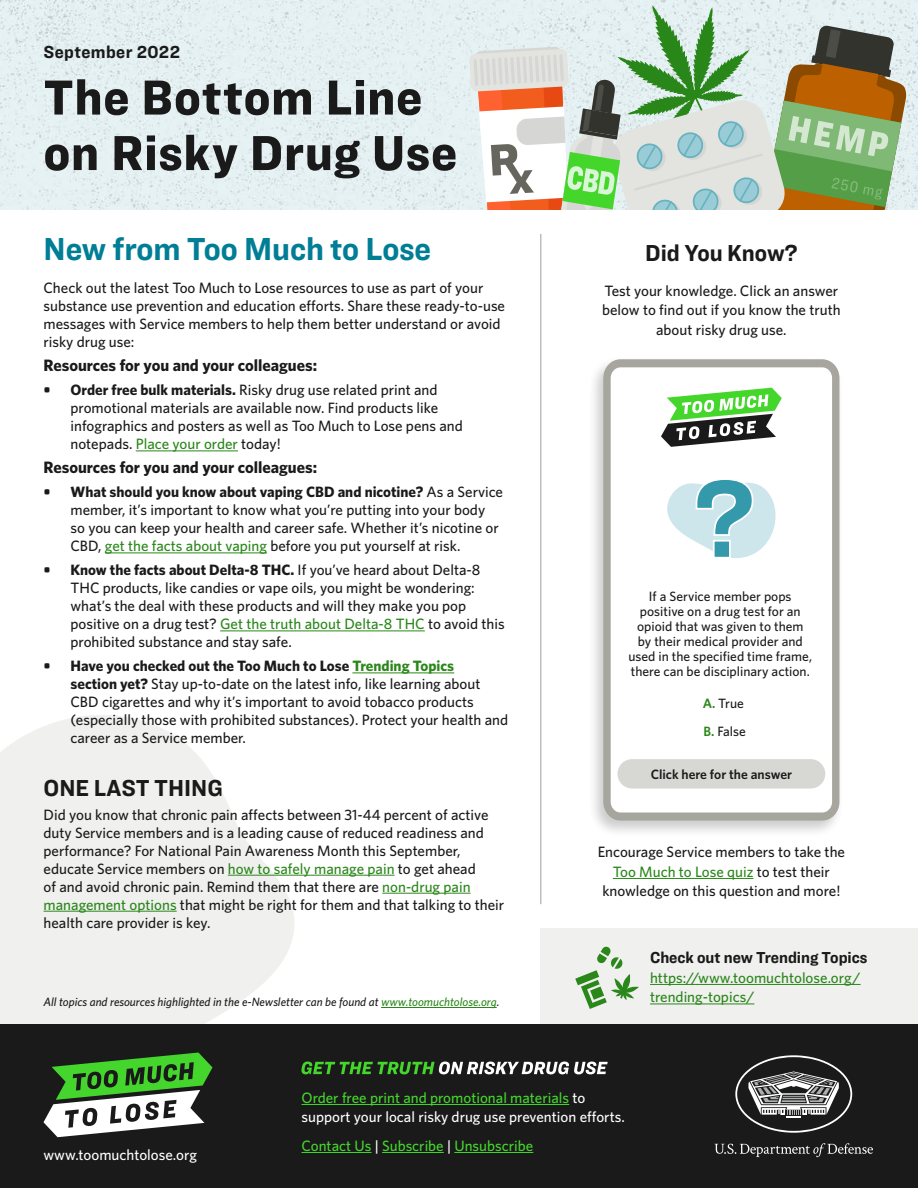
<style>
.page{position:relative;width:918px;height:1188px;background:#fff}
.page>*{position:absolute;margin:0;border:0;box-sizing:border-box;transform-origin:0 0}
.t1{font:900 51px/55.5px "Ringside Narrow";letter-spacing:.015em;color:#1a1a1a}
.t2{font:700 33px "Ringside Narrow";color:#007e96}
.t3{font:700 24px "Ringside Narrow";color:#1a1a1a}
.t4{font:700 18px "Ringside Narrow";letter-spacing:.025em;color:#1a1a1a}
.t5{font:700 16.5px "Whitney";color:#1a1a1a}
.t6{font:700 16.5px "Ringside Narrow";color:#1a1a1a}
.t7{font:500 15px/18px "Whitney";color:#1a1a1a}
.t8{font:500 15px/19.5px "Whitney";color:#fff}
.t9{font:500 15px/19.5px "Whitney";color:#2a871a}
.t10{font:500 15px "Whitney";color:#44d62c}
.t11{font:500 13.5px/15px "Whitney";color:#1a1a1a;text-align:center}
.t12{font:600 13.5px "Whitney";color:#1a1a1a}
.t13{font:italic 500 12px "Whitney";color:#1a1a1a}
.s1{font-weight:700}
.s2{color:#2a871a}
.s3{font-weight:700;color:#2a871a}
.s4{font-weight:600;color:#2a871a}
.s5{color:#44d62c}
.s6{color:#fff}
</style>
<div class="page">
<svg style="left:0;top:715px;width:296px;height:309px;fill:#f0f0ef"></svg>
<div style="left:540px;top:928px;width:378px;height:96px;background:#f0f0ef"></div>
<img style="left:0;top:0;width:918px;height:210px">
<hr style="left:136px;top:451px;width:102px;height:1px;background:#2a871a">
<hr style="left:105px;top:553px;width:162px;height:1px;background:#2a871a">
<hr style="left:220px;top:631px;width:205px;height:1px;background:#2a871a">
<hr style="left:352px;top:673px;width:102px;height:1px;background:#2a871a">
<div style="left:0;top:1024px;width:918px;height:164px;background:#1a1a1a"></div>
<hr style="left:228px;top:875px;width:167px;height:1px;background:#2a871a">
<hr style="left:382px;top:893px;width:89px;height:1px;background:#2a871a">
<hr style="left:44px;top:911px;width:133px;height:1px;background:#2a871a">
<hr style="left:540px;top:234px;width:2px;height:670px;background:#bfbfba">
<svg style="left:43px;top:1053px;width:170px;height:84px"></svg>
<hr style="left:301px;top:1104px;width:268px;height:1px;background:#44d62c">
<hr style="left:301px;top:1152px;width:71px;height:1px;background:#44d62c">
<hr style="left:382px;top:1152px;width:62px;height:1px;background:#44d62c">
<hr style="left:454px;top:1152px;width:79px;height:1px;background:#44d62c">
<svg style="left:301px;top:1062px;width:307px;height:12px"></svg>
<hr style="left:613px;top:878px;width:140px;height:1px;background:#2a871a">
<svg style="left:469px;top:5px;width:438px;height:205px;background:#bcc6ad"></svg>
<hr style="left:650px;top:984px;width:211px;height:1px;background:#2a871a">
<hr style="left:650px;top:1004px;width:104px;height:1px;background:#2a871a">
<svg style="left:575px;top:946px;width:64px;height:63px"></svg>
<div style="left:588px;top:356px;width:256px;height:482px;background:#000;opacity:.2"></div>
<svg style="left:603px;top:359px;width:236px;height:462px"></svg>
<svg style="left:661px;top:388px;width:121px;height:59px"></svg>
<div style="left:617px;top:759px;width:208px;height:30px;background:#d7d7d4;border-radius:15px"></div>
<svg style="left:666px;top:477px;width:110px;height:133px"></svg>
<svg style="left:735px;top:1055px;width:117px;height:78px"></svg>
<svg style="left:715px;top:1143px;width:158px;height:14px"></svg>
<hr style="left:381px;top:1007px;width:116px;height:1px;background:#2a871a">
<p class="t4" style="left:44px;top:39px;width:138px">September 2022</p>
<h1 class="t1" style="left:44px;top:68px;width:415px">The Bottom Line on Risky Drug Use</h1>
<h2 class="t2" style="left:44px;top:225px;width:389px">New from Too Much to Lose</h2>
<p class="t7" style="left:44px;top:279px;width:463px">Check out the latest Too Much to Lose resources to use as part of your substance use prevention and education efforts. Share these ready-to-use messages with Service members to help them better understand or avoid risky drug use:</p>
<p class="t5" style="left:44px;top:355px;width:275px">Resources for you and your colleagues:</p>
<p class="t7" style="left:70px;top:381px;width:394px;text-indent:-27px"><span class="s1">• Order free bulk materials.</span> Risky drug use related print and promotional materials are available now. Find products like infographics and posters as well as Too Much to Lose pens and notepads. <span class="s2">Place your order</span> today!</p>
<p class="t7" style="left:70px;top:483px;width:434px;text-indent:-27px"><span class="s1">• What should you know about vaping CBD and nicotine?</span> As a Service member, it’s important to know what you’re putting into your body so you can keep your health and career safe. Whether it’s nicotine or CBD, <span class="s2">get the facts about vaping</span> before you put yourself at risk.</p>
<p class="t7" style="left:70px;top:561px;width:436px;text-indent:-27px"><span class="s1">• Know the facts about Delta-8 THC.</span> If you’ve heard about Delta-8<br>THC products, like candies or vape oils, you might be wondering: what’s the deal with these products and will they make you pop positive on a drug test? <span class="s2">Get the truth about Delta-8 THC</span> to avoid this prohibited substance and stay safe.</p>
<p class="t7" style="left:70px;top:657px;width:439px;text-indent:-27px"><span class="s1">• Have you checked out the Too Much to Lose</span> <span class="s3">Trending Topics<br></span><span class="s1">section yet?</span> Stay up-to-date on the latest info, like learning about CBD cigarettes and why it’s important to avoid tobacco products (especially those with prohibited substances). Protect your health and career as a Service member.</p>
<p class="t5" style="left:44px;top:457px;width:275px">Resources for you and your colleagues:</p>
<h3 class="t3" style="left:44px;top:770px;width:181px">ONE LAST THING</h3>
<p class="t7" style="left:44px;top:805px;width:462px">Did you know that chronic pain affects between 31-44 percent of active duty Service members and is a leading cause of reduced readiness and performance? For National Pain Awareness Month this September, educate Service members on <span class="s2">how to safely manage pain</span> to get ahead<br>of and avoid chronic pain. Remind them that there are <span class="s2">non-drug pain management options</span> that might be right for them and that talking to their health care provider is key.</p>
<p class="t13" style="left:44px;top:994px;width:457px">All topics and resources highlighted in the e-Newsletter can be found at <span class="s2">www.toomuchtolose.org</span>.</p>
<h3 class="t3" style="left:645px;top:235px;width:154px">Did You Know?</h3>
<p class="t7" style="left:602px;top:281px;width:240px;line-height:19.5px;text-align:center">Test your knowledge. Click an answer below to find out if you know the truth about risky drug use.</p>
<p class="t11" style="left:628px;top:588px;width:185px">If a Service member pops positive on a drug test for an opioid that was given to them<br>by their medical provider and used in the specified time frame, there can be disciplinary action.</p>
<p class="t11" style="left:703px;top:696px;width:43px"><span class="s4">A.</span> True</p>
<p class="t11" style="left:704px;top:724px;width:44px"><span class="s4">B.</span> False</p>
<p class="t12" style="left:651px;top:766px;width:143px">Click here for the answer</p>
<p class="t7" style="left:598px;top:842px;width:249px;line-height:19.5px;text-align:center">Encourage Service members to take the<br><span class="s2">Too Much to Lose quiz</span> to test their knowledge on this question and more!</p>
<h4 class="t6" style="left:650px;top:946px;width:219px">Check out new Trending Topics</h4>
<p class="t9" style="left:650px;top:968px;width:212px">https://www.toomuchtolose.org/ trending-topics/</p>
<p class="t8" style="left:44px;top:1145px;width:155px">www.toomuchtolose.org</p>
<p class="t8" style="left:301px;top:1088px;width:325px"><span class="s5">Order free print and promotional materials</span> to support your local risky drug use prevention efforts.</p>
<p class="t10" style="left:301px;top:1136px;width:233px">Contact Us <span class="s6">|</span> Subscribe <span class="s6">|</span> Unsubscribe</p>
</div>
